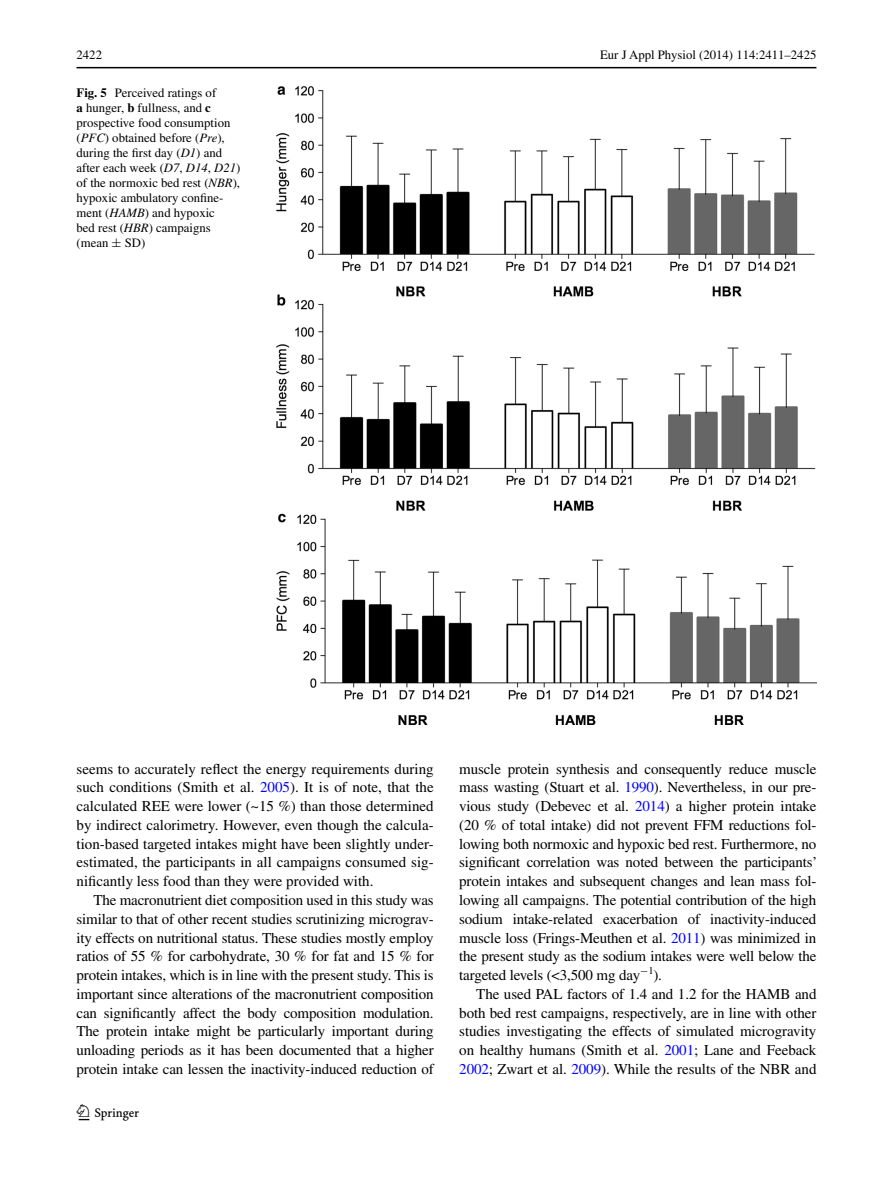
<style>
.page{position:relative;width:893px;height:1187px;background:#fff}
.page>*{position:absolute;margin:0;border:0;box-sizing:border-box;transform-origin:0 0}
.t1{font:22.5px "Springnew";color:#000}
.t2{font:15px/18.8px "Times";letter-spacing:-.01em;color:#000;text-align:justify}
.t3{font:12.75px/15px "Times";color:#000}
.s1{font-weight:700}
.s2{font-style:italic}
.s3{font-family:"MTSY"}
.s4{color:#00f}
</style>
<div class="page">
<hr style="left:77px;top:67px;width:739px;height:1px;background:#000">
<img style="left:276px;top:87px;width:540px;height:637px">
<p class="t3" style="left:77px;top:48px;width:27px">2422</p>
<p class="t3" style="left:600px;top:48px;width:218px">Eur J Appl Physiol (2014) 114:2411–2425</p>
<p class="t3" style="left:77px;top:85px;width:165px"><span class="s1">Fig. 5</span> Perceived ratings of<br><span class="s1">a</span> hunger, <span class="s1">b</span> fullness, and <span class="s1">c </span>prospective food consumption (<span class="s2">PFC</span>) obtained before (<span class="s2">Pre</span>), during the first day (<span class="s2">D1</span>) and after each week (<span class="s2">D7</span>, <span class="s2">D14</span>, <span class="s2">D21</span>) of the normoxic bed rest (<span class="s2">NBR</span>), hypoxic ambulatory confine&shy;ment (<span class="s2">HAMB</span>) and hypoxic<br>bed rest (<span class="s2">HBR</span>) campaigns (mean <span class="s3">±</span> SD)</p>
<p class="t2" style="left:77px;top:759px;width:359px">seems to accurately reflect the energy requirements during such conditions (Smith et al. <span class="s4">2005</span>). It is of note, that the calculated REE were lower (~15 %) than those determined by indirect calorimetry. However, even though the calcula&shy;tion-based targeted intakes might have been slightly under&shy;estimated, the participants in all campaigns consumed sig&shy;nificantly less food than they were provided with.</p>
<p class="t2" style="left:77px;top:890px;width:359px;text-indent:17px">The macronutrient diet composition used in this study was similar to that of other recent studies scrutinizing micrograv&shy;ity effects on nutritional status. These studies mostly employ ratios of 55 % for carbohydrate, 30 % for fat and 15 % for protein intakes, which is in line with the present study. This is important since alterations of the macronutrient composition can significantly affect the body composition modulation.<br>The protein intake might be particularly important during unloading periods as it has been documented that a higher protein intake can lessen the inactivity-induced reduction of</p>
<h1 class="t1" style="left:79px;top:1104px;width:62px">1 3</h1>
<p class="t2" style="left:459px;top:759px;width:360px">muscle protein synthesis and consequently reduce muscle mass wasting (Stuart et al. <span class="s4">1990</span>). Nevertheless, in our pre&shy;vious study (Debevec et al. <span class="s4">2014</span>) a higher protein intake (20 % of total intake) did not prevent FFM reductions fol&shy;lowing both normoxic and hypoxic bed rest. Furthermore, no significant correlation was noted between the participants’ protein intakes and subsequent changes and lean mass fol&shy;lowing all campaigns. The potential contribution of the high sodium intake-related exacerbation of inactivity-induced muscle loss (Frings-Meuthen et al. <span class="s4">2011</span>) was minimized in the present study as the sodium intakes were well below the targeted levels (&lt;3,500 mg day<sup>−</sup><sup>1</sup>).</p>
<p class="t2" style="left:459px;top:984px;width:359px;text-indent:17px">The used PAL factors of 1.4 and 1.2 for the HAMB and both bed rest campaigns, respectively, are in line with other studies investigating the effects of simulated microgravity on healthy humans (Smith et al. <span class="s4">2001</span>; Lane and Feeback <span class="s4">2002</span>; Zwart et al. <span class="s4">2009</span>). While the results of the NBR and</p>
</div>
